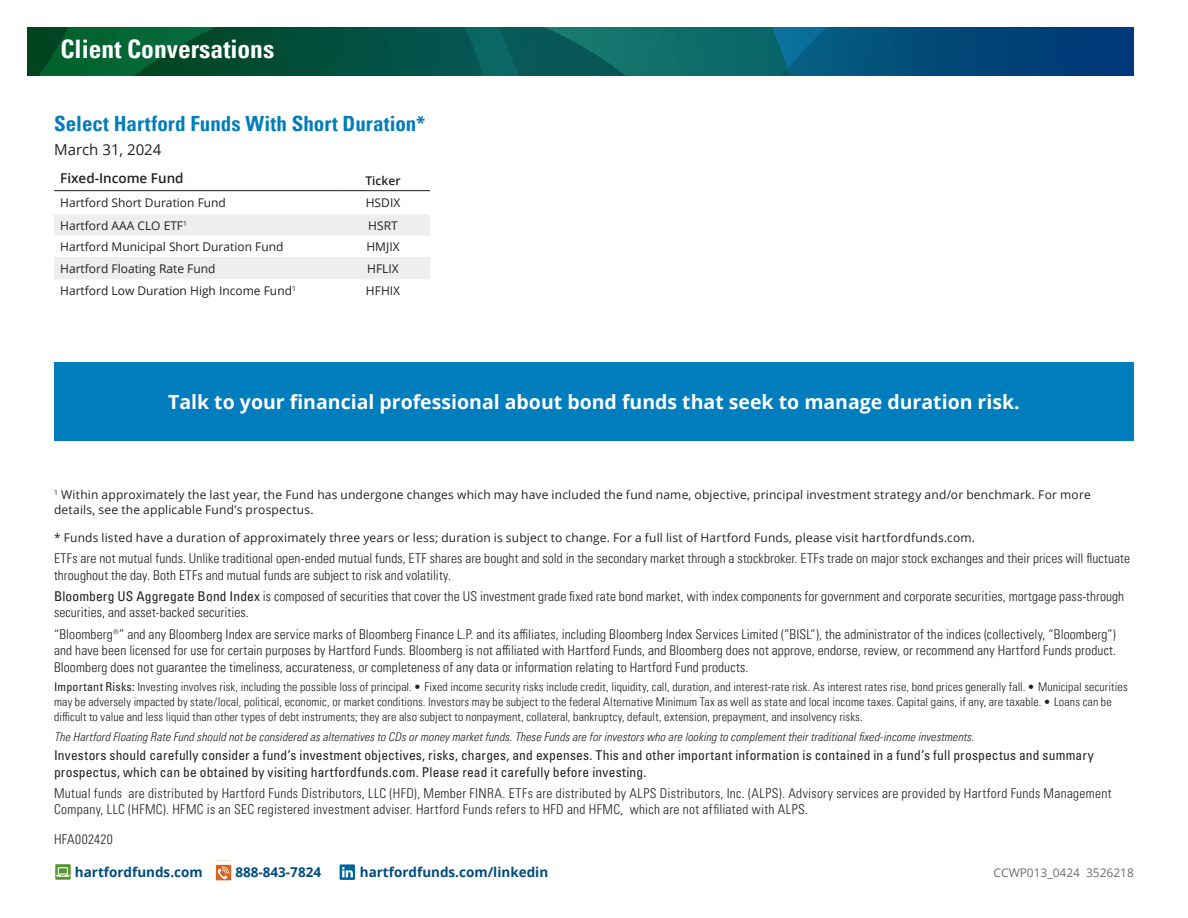
<style>
.page{position:relative;width:1188px;height:918px;background:#fff}
.page>*{position:absolute;margin:0;border:0;box-sizing:border-box;transform-origin:0 0}
.t1{font:700 condensed 25.5px "Univers LT Pro";color:#fff}
.Chart_Figure{font:700 condensed 21px "Univers LT Pro";color:#007dbc}
.t2{font:700 19.5px "Open Sans";color:#fff}
.Chart_Subtitle{font:15px "Open Sans";color:#231f20}
.Body_copy{font:300 condensed 13.5px/16.5px "Univers LT Pro";letter-spacing:.01em;color:#231f20}
.Body_copy-2{font:300 condensed 13.5px/16.5px "Univers LT Std";letter-spacing:.025em;color:#231f20}
.Body_copy-3{font:condensed 13.5px/16.5px "Univers LT Std";letter-spacing:.015em;color:#231f20}
.t3{font:700 13.5px "Open Sans";color:#004b7d}
.t4{font:600 13.5px "Open Sans";color:#231f20}
.Body_copy-4{font:300 condensed 12px/15px "Univers LT Pro";letter-spacing:.015em;color:#231f20}
.Chart_Footnote{font:12px/15px "Open Sans";letter-spacing:.015em;color:#231f20}
.Body_copy-5{font:italic 300 condensed 12px "Univers LT Pro";letter-spacing:.01em;color:#231f20}
.Performance_Ratings{font:12px "Open Sans";color:#231f20}
.t5{font:12px "Open Sans";letter-spacing:-.005em;color:#6c6d70}
.t6{font:600 12px "Open Sans";color:#231f20}
.s1{font-weight:400}
.s2{font-family:"Univers LT Std";font-weight:400}
</style>
<div class="page">
<div style="left:55px;top:864px;width:16px;height:16px;background:#549532"></div>
<svg style="left:56px;top:867px;width:13px;height:10px"></svg>
<svg style="left:216px;top:865px;width:15px;height:15px"></svg>
<svg style="left:217px;top:867px;width:12px;height:13px"></svg>
<div style="left:340px;top:864px;width:15px;height:16px;background:#0066a0"></div>
<svg style="left:342px;top:867px;width:11px;height:10px"></svg>
<svg style="left:54px;top:215px;width:376px;height:64px"></svg>
<hr style="left:54px;top:190px;width:282px;height:1px;background:#231f20">
<hr style="left:336px;top:190px;width:94px;height:1px;background:#231f20">
<div style="left:54px;top:363px;width:1080px;height:78px;background:#007dbc"></div>
<svg style="left:27px;top:27px;width:1107px;height:48px;background:#045659"></svg>
<p class="t1" style="left:60px;top:33px;width:215px">Client Conversations</p>
<p class="Chart_Figure" style="left:54px;top:110px;width:373px">Select Hartford Funds With Short Duration*</p>
<p class="Chart_Subtitle" style="left:54px;top:140px;width:109px">March 31, 2024</p>
<p class="t4" style="left:60px;top:169px;width:125px">Fixed-Income Fund</p>
<p class="t6" style="left:366px;top:172px;width:37px">Ticker</p>
<p class="Performance_Ratings" style="left:60px;top:195px;width:167px">Hartford Short Duration Fund</p>
<p class="Performance_Ratings" style="left:366px;top:195px;width:36px">HSDIX</p>
<p class="Performance_Ratings" style="left:60px;top:217px;width:129px">Hartford AAA CLO ETF<sup>1</sup></p>
<p class="Performance_Ratings" style="left:368px;top:217px;width:31px">HSRT</p>
<p class="Performance_Ratings" style="left:60px;top:238px;width:225px">Hartford Municipal Short Duration Fund</p>
<p class="Performance_Ratings" style="left:366px;top:238px;width:35px">HMJIX</p>
<p class="Chart_Footnote" style="left:60px;top:261px;width:157px">Hartford Floating Rate Fund</p>
<p class="Chart_Footnote" style="left:367px;top:261px;width:33px">HFLIX</p>
<p class="Performance_Ratings" style="left:60px;top:282px;width:237px">Hartford Low Duration High Income Fund<sup>1</sup></p>
<p class="Performance_Ratings" style="left:366px;top:282px;width:36px">HFHIX</p>
<p class="t2" style="left:168px;top:389px;width:853px">Talk to your financial professional about bond funds that seek to manage duration risk.</p>
<p class="Chart_Footnote" style="left:54px;top:487px;width:1038px"><sup>1</sup> Within approximately the last year, the Fund has undergone changes which may have included the fund name, objective, principal investment strategy and/or benchmark. For more details, see the applicable Fund’s prospectus.</p>
<p class="Chart_Footnote" style="left:54px;top:530px;width:923px">* Funds listed have a duration of approximately three years or less; duration is subject to change. For a full list of Hartford Funds, please visit hartfordfunds.com.</p>
<p class="Body_copy" style="left:54px;top:550px;width:1078px">ETFs are not mutual funds. Unlike traditional open-ended mutual funds, ETF shares are bought and sold in the secondary market through a stockbroker. ETFs trade on major stock exchanges and their prices will fluctuate throughout the day. Both ETFs and mutual funds are subject to risk and volatility.</p>
<p class="Body_copy" style="left:54px;top:587px;width:1072px"><span class="s1">Bloomberg US Aggregate Bond Index</span> is composed of securities that cover the US investment grade fixed rate bond market, with index components for government and corporate securities, mortgage pass-through securities, and asset-backed securities.</p>
<p class="Body_copy" style="left:54px;top:625px;width:1064px;text-align:justify">“Bloomberg®” and any Bloomberg Index are service marks of Bloomberg Finance L.P. and its affiliates, including Bloomberg Index Services Limited (“BISL”), the administrator of the indices (collectively, “Bloomberg”) and have been licensed for use for certain purposes by Hartford Funds. Bloomberg is not affiliated with Hartford Funds, and Bloomberg does not approve, endorse, review, or recommend any Hartford Funds product.<br>Bloomberg does not guarantee the timeliness, accurateness, or completeness of any data or information relating to Hartford Fund products.</p>
<p class="Body_copy-4" style="left:54px;top:679px;width:1075px"><span class="s2">Important Risks:</span> Investing involves risk, including the possible loss of principal. • Fixed income security risks include credit, liquidity, call, duration, and interest-rate risk. As interest rates rise, bond prices generally fall. • Municipal securities may be adversely impacted by state/local, political, economic, or market conditions. Investors may be subject to the federal Alternative Minimum Tax as well as state and local income taxes. Capital gains, if any, are taxable. • Loans can be difficult to value and less liquid than other types of debt instruments; they are also subject to nonpayment, collateral, bankruptcy, default, extension, prepayment, and insolvency risks.</p>
<p class="Body_copy-5" style="left:54px;top:728px;width:922px">The Hartford Floating Rate Fund should not be considered as alternatives to CDs or money market funds. These Funds are for investors who are looking to complement their traditional fixed-income investments.</p>
<p class="Body_copy-3" style="left:54px;top:747px;width:1041px">Investors should carefully consider a fund’s investment objectives, risks, charges, and expenses. This and other important information is contained in a fund’s full prospectus and summary prospectus, which can be obtained by visiting hartfordfunds.com. Please read it carefully before investing.</p>
<p class="Body_copy-2" style="left:54px;top:785px;width:1059px">Mutual funds are distributed by Hartford Funds Distributors, LLC (HFD), Member FINRA. ETFs are distributed by ALPS Distributors, Inc. (ALPS). Advisory services are provided by Hartford Funds Management<br>Company, LLC (HFMC). HFMC is an SEC registered investment adviser. Hartford Funds refers to HFD and HFMC, which are not affiliated with ALPS.</p>
<p class="Body_copy-2" style="left:54px;top:831px;width:60px">HFA002420</p>
<p class="t3" style="left:75px;top:863px;width:129px">hartfordfunds.com</p>
<p class="t3" style="left:235px;top:863px;width:87px">888-843-7824</p>
<p class="t3" style="left:360px;top:863px;width:190px">hartfordfunds.com/linkedin</p>
<p class="t5" style="left:994px;top:864px;width:142px">CCWP013_0424 3526218</p>
</div>
